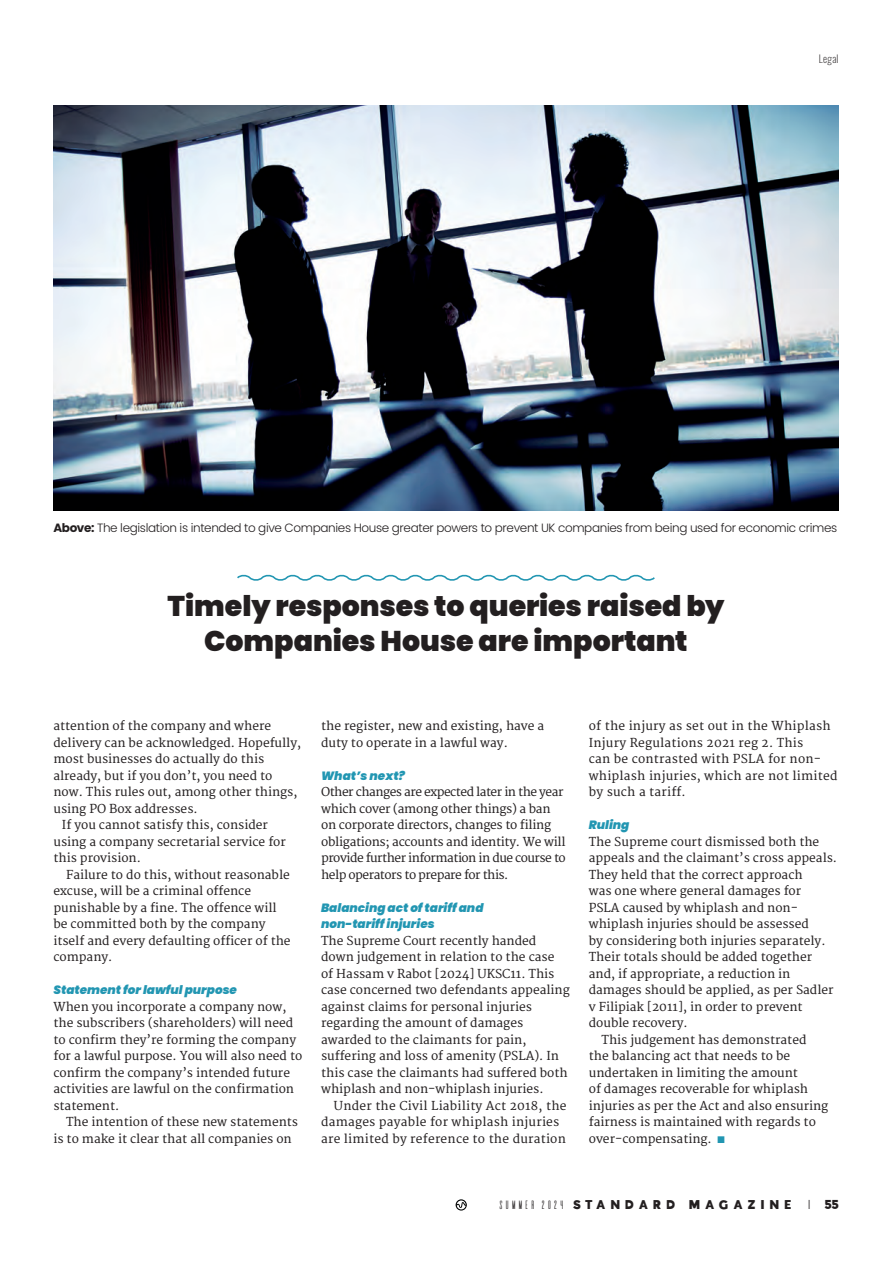
<style>
.page{position:relative;width:894px;height:1264px;background:#fff}
.page>*{position:absolute;margin:0;border:0;box-sizing:border-box;transform-origin:0 0}
.t1{font:900 28.5px/34.5px "Poppins";color:#231f20;text-align:center}
.t2{font:12px/16.5px "Merriweather";color:#231f20}
.t3{font:12px/16.5px "Merriweather";letter-spacing:.02em;color:#231f20}
.t4{font:12px/16.5px "Merriweather";letter-spacing:-.04em;color:#231f20}
.t5{font:300 12px "Poppins";letter-spacing:-.03em;color:#231f20}
.t6{font:italic 900 12px/16.5px "Poppins";color:#2296b2}
.t7{font:10.5px "De Valencia";color:#231f20}
.t8{font:10.5px "Indigo";letter-spacing:.555em;color:#231f20}
.t9{font:200 10.5px "Oswald";letter-spacing:.03em;color:#231f20}
.s1{font-weight:700}
.s2{font-family:"Alata";color:#2296b2}
.s3{font-family:"Indigo"}
</style>
<div class="page">
<svg style="left:456px;top:1199px;width:11px;height:11px"></svg>
<img style="left:53px;top:106px;width:785px;height:405px">
<svg style="left:237px;top:574px;width:418px;height:7px"></svg>
<p class="t9" style="left:819px;top:51px;width:21px">Legal</p>
<p class="t5" style="left:53px;top:521px;width:785px"><span class="s1">Above:</span> The legislation is intended to give Companies House greater powers to prevent UK companies from being used for economic crimes</p>
<h1 class="t1" style="left:168px;top:589px;width:558px">Timely responses to queries raised by<br>Companies House are important</h1>
<p class="t2" style="left:53px;top:718px;width:219px">attention of the company and where</p>
<p class="t2" style="left:53px;top:734px;width:249px">delivery can be acknowledged. Hopefully,</p>
<p class="t2" style="left:53px;top:751px;width:212px">most businesses do actually do this</p>
<p class="t2" style="left:53px;top:767px;width:220px">already, but if you don’t, you need to</p>
<p class="t2" style="left:53px;top:784px;width:245px">now. This rules out, among other things,</p>
<p class="t2" style="left:53px;top:800px;width:146px">using PO Box addresses.</p>
<p class="t2" style="left:62px;top:817px;width:208px">If you cannot satisfy this, consider</p>
<p class="t2" style="left:53px;top:833px;width:234px">using a company secretarial service for</p>
<p class="t2" style="left:53px;top:850px;width:89px">this provision.</p>
<p class="t2" style="left:66px;top:866px;width:225px">Failure to do this, without reasonable</p>
<p class="t2" style="left:53px;top:883px;width:199px">excuse, will be a criminal offence</p>
<p class="t2" style="left:53px;top:899px;width:225px">punishable by a fine. The offence will</p>
<p class="t2" style="left:53px;top:916px;width:214px">be committed both by the company</p>
<p class="t2" style="left:53px;top:932px;width:239px">itself and every defaulting officer of the</p>
<p class="t2" style="left:53px;top:949px;width:60px">company.</p>
<p class="t6" style="left:53px;top:982px;width:185px">Statement for lawful purpose</p>
<p class="t2" style="left:53px;top:998px;width:250px">When you incorporate a company now, the subscribers (shareholders) will need to confirm they’re forming the company for a lawful purpose. You will also need to confirm the company’s intended future activities are lawful on the confirmation statement.</p>
<p class="t2" style="left:53px;top:1114px;width:246px;text-indent:13px">The intention of these new statements is to make it clear that all companies on</p>
<p class="t2" style="left:321px;top:718px;width:225px">the register, new and existing, have a duty to operate in a lawful way.</p>
<p class="t6" style="left:321px;top:767px;width:85px">What’s next?</p>
<p class="t4" style="left:321px;top:784px;width:246px">Other changes are expected later in the year which cover (among other things) a ban on corporate directors, changes to filing obligations; accounts and identity. We will provide further information in due course to help operators to prepare for this.</p>
<p class="t6" style="left:321px;top:899px;width:164px">Balancing act of tariff and non-tariff injuries</p>
<p class="t2" style="left:321px;top:932px;width:250px">The Supreme Court recently handed down judgement in relation to the case<br>of Hassam v Rabot [2024] UKSC11. This case concerned two defendants appealing against claims for personal injuries regarding the amount of damages awarded to the claimants for pain, suffering and loss of amenity (PSLA). In this case the claimants had suffered both whiplash and non-whiplash injuries.</p>
<p class="t3" style="left:321px;top:1097px;width:247px;text-indent:13px">Under the Civil Liability Act 2018, the damages payable for whiplash injuries are limited by reference to the duration</p>
<p class="t3" style="left:589px;top:718px;width:250px">of the injury as set out in the Whiplash Injury Regulations 2021 reg 2. This<br>can be contrasted with PSLA for non&shy;whiplash injuries, which are not limited by such a tariff.</p>
<p class="t6" style="left:589px;top:817px;width:42px">Ruling</p>
<p class="t2" style="left:589px;top:833px;width:232px">The Supreme court dismissed both the</p>
<p class="t2" style="left:589px;top:850px;width:250px">appeals and the claimant’s cross appeals.</p>
<p class="t2" style="left:589px;top:866px;width:215px">They held that the correct approach</p>
<p class="t2" style="left:589px;top:883px;width:214px">was one where general damages for</p>
<p class="t2" style="left:589px;top:899px;width:211px">PSLA caused by whiplash and non-</p>
<p class="t2" style="left:589px;top:916px;width:222px">whiplash injuries should be assessed</p>
<p class="t2" style="left:589px;top:932px;width:238px">by considering both injuries separately.</p>
<p class="t2" style="left:589px;top:949px;width:225px">Their totals should be added together</p>
<p class="t2" style="left:589px;top:965px;width:203px">and, if appropriate, a reduction in</p>
<p class="t2" style="left:589px;top:982px;width:246px">damages should be applied, as per Sadler</p>
<p class="t2" style="left:589px;top:998px;width:215px">v Filipiak [2011], in order to prevent</p>
<p class="t2" style="left:589px;top:1015px;width:100px">double recovery.</p>
<p class="t2" style="left:601px;top:1031px;width:206px">This judgement has demonstrated</p>
<p class="t2" style="left:589px;top:1048px;width:203px">the balancing act that needs to be</p>
<p class="t2" style="left:589px;top:1064px;width:211px">undertaken in limiting the amount</p>
<p class="t2" style="left:589px;top:1081px;width:221px">of damages recoverable for whiplash</p>
<p class="t2" style="left:589px;top:1097px;width:241px">injuries as per the Act and also ensuring</p>
<p class="t2" style="left:589px;top:1114px;width:229px">fairness is maintained with regards to</p>
<p class="t2" style="left:589px;top:1130px;width:137px">over-compensating. <span class="s2">◼</span></p>
<p class="t7" style="left:498px;top:1199px;width:179px">SUMMER 2024 <span class="s3">S T A N D A R D</span></p>
<p class="t8" style="left:689px;top:1197px;width:103px">MAGAZINE</p>
<p class="t8" style="left:806px;top:1197px;width:34px">| 55</p>
</div>
